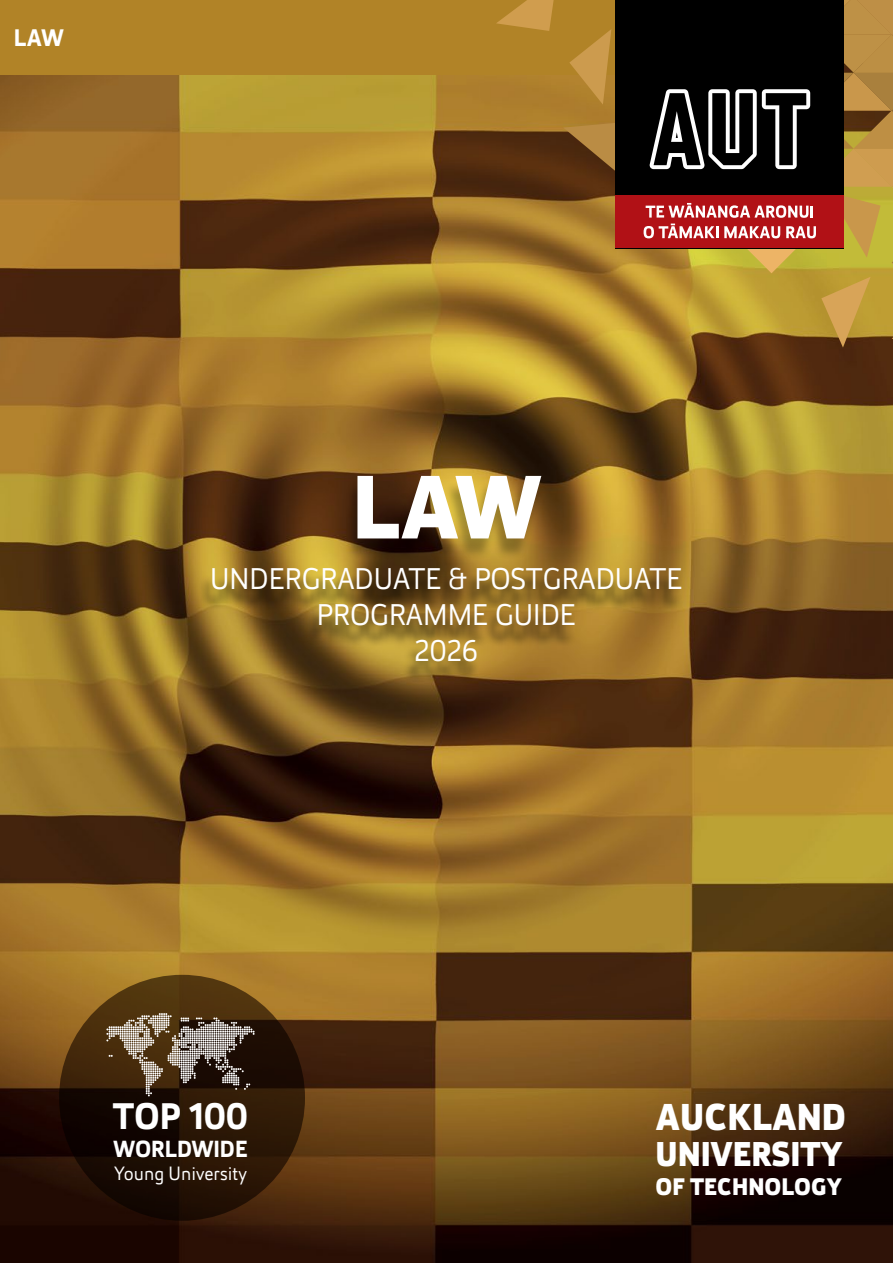
<style>
.page{position:relative;width:893px;height:1263px;background:#fff}
.page>*{position:absolute;margin:0;border:0;box-sizing:border-box;transform-origin:0 0}
.t1{font:900 90px "Helia Core";color:#fff}
.t2{font:900 37.5px "Helia Core";color:#fff}
.t3{font:700 37.05px "Helia Core";color:#fff}
.t4{font:900 34.5px "Helia Core";color:#fff}
.t5{font:30px/36px "Helia Core";color:#fff;text-align:center}
.t6{font:900 24px "Helia Core";color:#fff}
.t7{font:700 24px "Helia Core";color:#fff}
.t8{font:700 23.4px "Helia Core";color:#fff}
.t9{font:19.35px "Helia Core";color:#fff}
</style>
<div class="page">
<img style="left:0;top:74px;width:893px;height:1189px">
<div style="left:0;top:0;width:616px;height:74px;background:#b18327"></div>
<svg style="left:496px;top:0;width:58px;height:31px"></svg>
<svg style="left:563px;top:0;width:330px;height:348px"></svg>
<div style="left:199px;top:573px;width:485px;height:110px;background:#000;opacity:.75"></div>
<div style="left:344px;top:482px;width:200px;height:78px;background:#000;opacity:.3"></div>
<svg style="left:59px;top:975px;width:246px;height:246px"></svg>
<svg style="left:106px;top:1013px;width:149px;height:83px"></svg>
<p class="t7" style="left:14px;top:21px;width:52px">LAW</p>
<h1 class="t1" style="left:352px;top:443px;width:190px">LAW</h1>
<p class="t5" style="left:210px;top:560px;width:474px">UNDERGRADUATE &amp; POSTGRADUATE<br>PROGRAMME GUIDE<br>2026</p>
<p class="t3" style="left:113px;top:1090px;width:137px">TOP 100</p>
<p class="t8" style="left:113px;top:1132px;width:136px">WORLDWIDE</p>
<p class="t9" style="left:114px;top:1161px;width:134px">Young University</p>
<p class="t2" style="left:656px;top:1090px;width:192px">AUCKLAND</p>
<p class="t4" style="left:656px;top:1129px;width:188px">UNIVERSITY</p>
<p class="t6" style="left:656px;top:1169px;width:188px">OF TECHNOLOGY</p>
</div>
